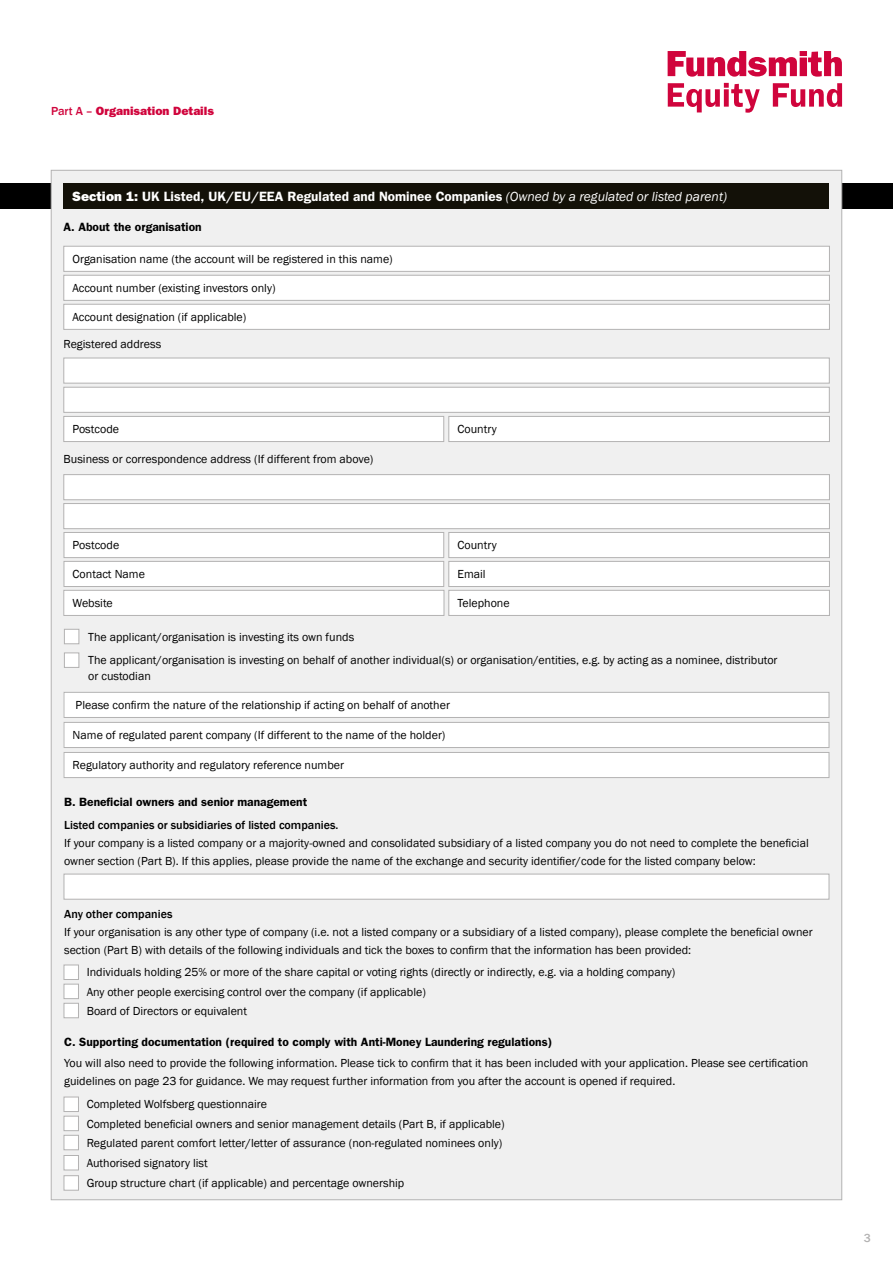
<style>
.page{position:relative;width:893px;height:1263px;background:#fff}
.page>*{position:absolute;margin:0;border:0;box-sizing:border-box;transform-origin:0 0}
.t1{font:600 13.5px "Franklin Gothic";color:#fff}
.t2{font:12px/18px "Franklin Gothic";color:#000}
.t3{font:600 12px "Franklin Gothic";color:#000}
.t4{font:500 12px "Franklin Gothic";color:#000}
.t5{font:800 12px "Franklin Gothic";color:#d0043c}
.t6{font:500 12px "Franklin Gothic";color:#b3b2b2}
.s1{font-weight:500}
.s2{font-weight:800}
.s3{font-weight:400;font-style:italic}
</style>
<div class="page">
<svg style="left:668px;top:51px;width:174px;height:26px"></svg>
<svg style="left:668px;top:83px;width:92px;height:30px"></svg>
<svg style="left:773px;top:83px;width:69px;height:24px"></svg>
<div style="left:0;top:183px;width:893px;height:25px;background:#000"></div>
<div style="left:51px;top:170px;width:791px;height:1030px;background:#f0f0f0;border:1px solid #b3b2b2"></div>
<div style="left:64px;top:183px;width:765px;height:25px;background:#131108"></div>
<div style="left:64px;top:246px;width:765px;height:25px;background:#fff"></div>
<div style="left:64px;top:246px;width:766px;height:26px;border:1px solid #b3b2b2"></div>
<div style="left:64px;top:692px;width:765px;height:25px;background:#fff"></div>
<div style="left:64px;top:692px;width:765px;height:26px;border:1px solid #b3b2b2"></div>
<div style="left:64px;top:722px;width:765px;height:25px;background:#fff"></div>
<div style="left:64px;top:722px;width:765px;height:26px;border:1px solid #b3b2b2"></div>
<div style="left:64px;top:874px;width:765px;height:25px;background:#fff;border:1px solid #b3b2b2"></div>
<div style="left:64px;top:752px;width:765px;height:25px;background:#fff"></div>
<div style="left:64px;top:752px;width:765px;height:26px;border:1px solid #b3b2b2"></div>
<div style="left:64px;top:275px;width:765px;height:25px;background:#fff"></div>
<div style="left:64px;top:275px;width:766px;height:26px;border:1px solid #b3b2b2"></div>
<div style="left:64px;top:304px;width:765px;height:25px;background:#fff"></div>
<div style="left:64px;top:304px;width:766px;height:26px;border:1px solid #b3b2b2"></div>
<div style="left:64px;top:387px;width:765px;height:25px;background:#fff;border:1px solid #b3b2b2"></div>
<div style="left:64px;top:629px;width:15px;height:15px;background:#fff;border:1px solid #b3b2b2"></div>
<div style="left:64px;top:653px;width:15px;height:15px;background:#fff;border:1px solid #b3b2b2"></div>
<div style="left:64px;top:358px;width:765px;height:25px;background:#fff;border:1px solid #b3b2b2"></div>
<div style="left:64px;top:474px;width:766px;height:26px;background:#fff;border:1px solid #b3b2b2"></div>
<div style="left:64px;top:503px;width:766px;height:26px;background:#fff;border:1px solid #b3b2b2"></div>
<div style="left:64px;top:590px;width:380px;height:25px;background:#fff"></div>
<div style="left:64px;top:590px;width:380px;height:26px;border:1px solid #b3b2b2"></div>
<div style="left:449px;top:590px;width:380px;height:25px;background:#fff"></div>
<div style="left:449px;top:590px;width:381px;height:26px;border:1px solid #b3b2b2"></div>
<div style="left:64px;top:416px;width:380px;height:26px;background:#fff"></div>
<div style="left:64px;top:416px;width:380px;height:26px;border:1px solid #b3b2b2"></div>
<div style="left:449px;top:416px;width:380px;height:26px;background:#fff"></div>
<div style="left:449px;top:416px;width:381px;height:26px;border:1px solid #b3b2b2"></div>
<div style="left:449px;top:532px;width:380px;height:26px;background:#fff"></div>
<div style="left:449px;top:532px;width:381px;height:26px;border:1px solid #b3b2b2"></div>
<div style="left:449px;top:561px;width:380px;height:25px;background:#fff"></div>
<div style="left:449px;top:561px;width:381px;height:26px;border:1px solid #b3b2b2"></div>
<div style="left:64px;top:561px;width:380px;height:25px;background:#fff"></div>
<div style="left:64px;top:561px;width:380px;height:26px;border:1px solid #b3b2b2"></div>
<div style="left:64px;top:532px;width:380px;height:26px;background:#fff"></div>
<div style="left:64px;top:532px;width:380px;height:26px;border:1px solid #b3b2b2"></div>
<div style="left:64px;top:965px;width:15px;height:15px;background:#fff;border:1px solid #b3b2b2"></div>
<div style="left:64px;top:1097px;width:15px;height:15px;background:#fff;border:1px solid #b3b2b2"></div>
<div style="left:64px;top:984px;width:15px;height:15px;background:#fff;border:1px solid #b3b2b2"></div>
<div style="left:64px;top:1116px;width:15px;height:15px;background:#fff;border:1px solid #b3b2b2"></div>
<div style="left:64px;top:1003px;width:15px;height:15px;background:#fff;border:1px solid #b3b2b2"></div>
<div style="left:64px;top:1135px;width:15px;height:15px;background:#fff;border:1px solid #b3b2b2"></div>
<div style="left:64px;top:1155px;width:15px;height:15px;background:#fff;border:1px solid #b3b2b2"></div>
<div style="left:64px;top:1175px;width:15px;height:15px;background:#fff;border:1px solid #b3b2b2"></div>
<p class="t5" style="left:51px;top:104px;width:164px"><span class="s1">Part A –</span> Organisation Details</p>
<p class="t1" style="left:72px;top:188px;width:656px"><span class="s2">Section 1:</span> UK Listed, UK/EU/EEA Regulated and Nominee Companies <span class="s3">(Owned by a regulated or listed parent)</span></p>
<p class="t3" style="left:64px;top:220px;width:140px">A. About the organisation</p>
<p class="t2" style="left:72px;top:250px;width:322px">Organisation name (the account will be registered in this name)</p>
<p class="t2" style="left:72px;top:279px;width:205px">Account number (existing investors only)</p>
<p class="t2" style="left:72px;top:308px;width:175px">Account designation (if applicable)</p>
<p class="t2" style="left:64px;top:335px;width:99px">Registered address</p>
<p class="t2" style="left:72px;top:420px;width:48px">Postcode</p>
<p class="t2" style="left:457px;top:420px;width:41px">Country</p>
<p class="t2" style="left:64px;top:450px;width:311px">Business or correspondence address (If different from above)</p>
<p class="t2" style="left:73px;top:536px;width:48px">Postcode</p>
<p class="t2" style="left:457px;top:536px;width:41px">Country</p>
<p class="t2" style="left:73px;top:565px;width:74px">Contact Name</p>
<p class="t2" style="left:457px;top:565px;width:30px">Email</p>
<p class="t2" style="left:72px;top:594px;width:42px">Website</p>
<p class="t2" style="left:88px;top:625px;width:691px;line-height:23.1px">The applicant/organisation is investing its own funds<br>The applicant/organisation is investing on behalf of another individual(s) or organisation/entities, e.g. by acting as a nominee, distributor</p>
<p class="t2" style="left:88px;top:667px;width:64px">or custodian</p>
<p class="t2" style="left:457px;top:594px;width:54px">Telephone</p>
<p class="t2" style="left:76px;top:696px;width:376px">Please confirm the nature of the relationship if acting on behalf of another</p>
<p class="t2" style="left:73px;top:726px;width:374px">Name of regulated parent company (If different to the name of the holder)</p>
<p class="t2" style="left:73px;top:756px;width:273px">Regulatory authority and regulatory reference number</p>
<p class="t3" style="left:64px;top:795px;width:245px">B. Beneficial owners and senior management</p>
<p class="t4" style="left:64px;top:817px;width:276px">Listed companies or subsidiaries of listed companies.</p>
<p class="t2" style="left:64px;top:834px;width:746px">If your company is a listed company or a majority-owned and consolidated subsidiary of a listed company you do not need to complete the beneficial owner section (Part B). If this applies, please provide the name of the exchange and security identifier/code for the listed company below:</p>
<p class="t4" style="left:64px;top:906px;width:110px">Any other companies</p>
<p class="t2" style="left:64px;top:923px;width:750px">If your organisation is any other type of company (i.e. not a listed company or a subsidiary of a listed company), please complete the beneficial owner section (Part B) with details of the following individuals and tick the boxes to confirm that the information has been provided:</p>
<p class="t2" style="left:87px;top:964px;width:590px">Individuals holding 25% or more of the share capital or voting rights (directly or indirectly, e.g. via a holding company)</p>
<p class="t2" style="left:87px;top:983px;width:341px">Any other people exercising control over the company (if applicable)</p>
<p class="t2" style="left:87px;top:1002px;width:162px">Board of Directors or equivalent</p>
<p class="t3" style="left:64px;top:1035px;width:490px">C. Supporting documentation (required to comply with Anti-Money Laundering regulations)</p>
<p class="t2" style="left:64px;top:1054px;width:746px">You will also need to provide the following information. Please tick to confirm that it has been included with your application. Please see certification guidelines on page 23 for guidance. We may request further information from you after the account is opened if required.</p>
<p class="t2" style="left:87px;top:1096px;width:182px">Completed Wolfsberg questionnaire</p>
<p class="t2" style="left:87px;top:1115px;width:419px">Completed beneficial owners and senior management details (Part B, if applicable)</p>
<p class="t2" style="left:87px;top:1133px;width:417px;line-height:20.2px">Regulated parent comfort letter/letter of assurance (non-regulated nominees only)<br>Authorised signatory list<br>Group structure chart (if applicable) and percentage ownership</p>
<p class="t6" style="left:864px;top:1230px;width:9px">3</p>
</div>
